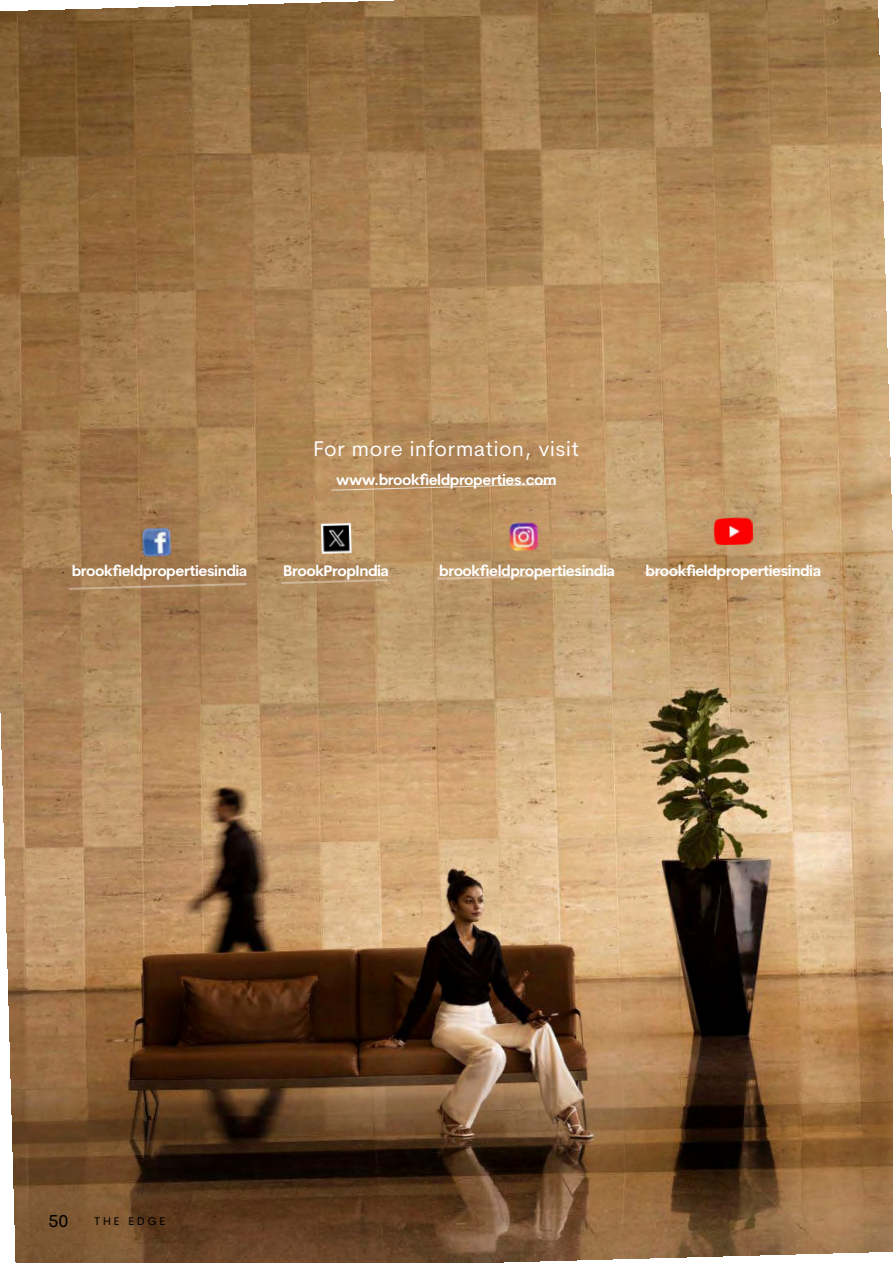
<style>
.page{position:relative;width:893px;height:1263px;background:#fff}
.page>*{position:absolute;margin:0;border:0;box-sizing:border-box;transform-origin:0 0}
.t1{font:21.15px "Cerebri Sans";letter-spacing:.03em;color:#fff}
.t2{font:17.1px "Cerebri Sans";color:#000}
.t3{font:700 15px "Cerebri Sans";letter-spacing:-.03em;color:#fff}
.t4{font:11.1px "Cerebri Sans";letter-spacing:.27em;color:#000}
</style>
<div class="page">
<img style="left:0;top:0;width:893px;height:1263px">
<h1 class="t1" style="left:314px;top:436px;width:267px">For more information, visit</h1>
<p class="t3" style="left:336px;top:470px;width:222px">www.brookfieldproperties.com</p>
<p class="t3" style="left:72px;top:561px;width:177px">brookfieldpropertiesindia</p>
<p class="t3" style="left:283px;top:561px;width:107px">BrookPropIndia</p>
<p class="t3" style="left:439px;top:561px;width:177px">brookfieldpropertiesindia</p>
<p class="t3" style="left:645px;top:561px;width:177px">brookfieldpropertiesindia</p>
<p class="t2" style="left:48px;top:1210px;width:21px">50</p>
<p class="t4" style="left:95px;top:1214px;width:72px">THE EDGE</p>
</div>
